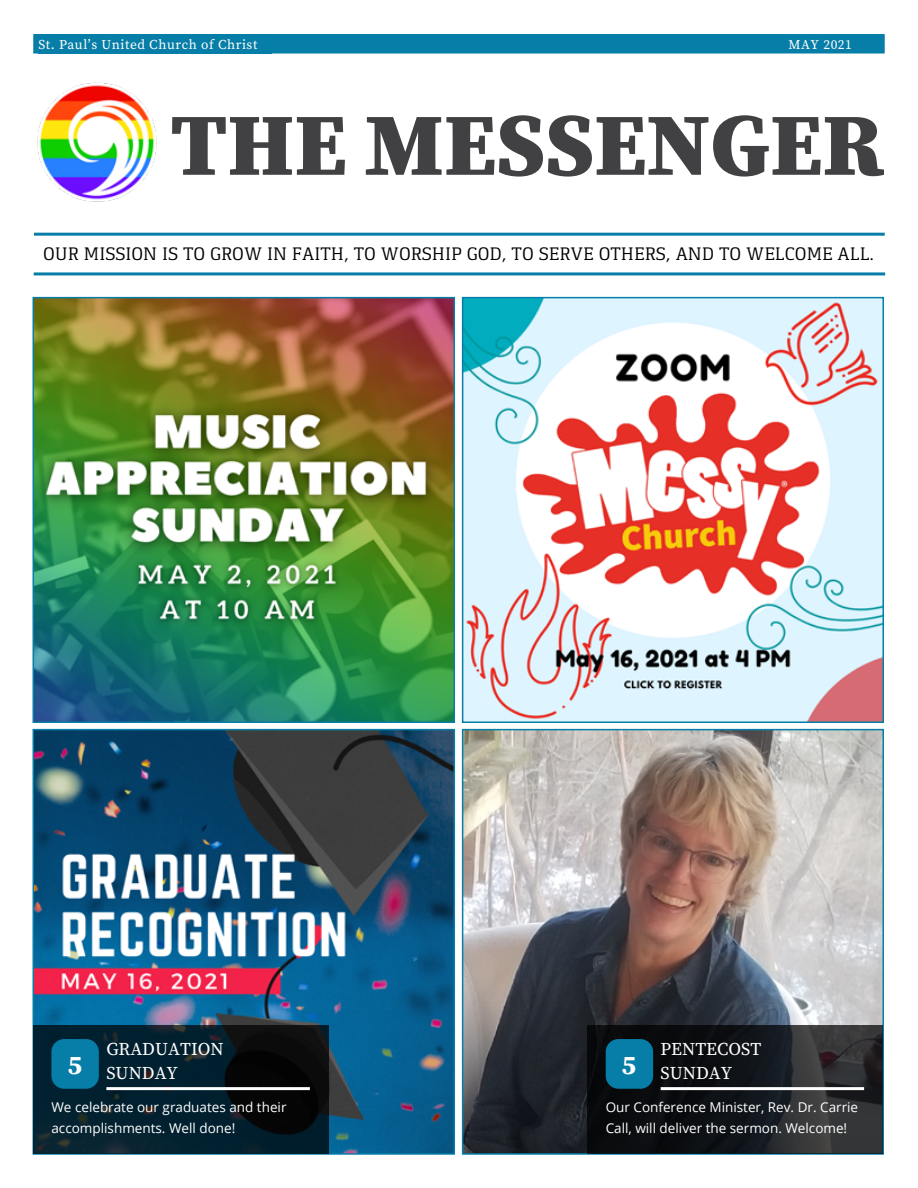
<style>
.page{position:relative;width:918px;height:1188px;background:#fff}
.page>*{position:absolute;margin:0;border:0;box-sizing:border-box;transform-origin:0 0}
.t1{font:900 88.5px "Source Serif Pro";color:#414042}
.t2{font:700 27px "Source Serif Pro";color:#fff}
.t3{font:18.75px "Gaspar";color:#000}
.t4{font:18px/24px "Source Serif Pro";color:#fff}
.t5{font:13.5px/21px "Open Sans";color:#fff}
.t6{font:13.5px "Source Serif Pro";letter-spacing:.04em;color:#fff}
</style>
<div class="page">
<img style="left:36px;top:300px;width:416px;height:420px">
<div style="left:33px;top:297px;width:422px;height:426px;border:2px solid #077ea8"></div>
<img style="left:465px;top:300px;width:416px;height:420px">
<div style="left:462px;top:297px;width:422px;height:426px;border:2px solid #077ea8"></div>
<img style="left:36px;top:732px;width:416px;height:420px">
<div style="left:33px;top:729px;width:422px;height:426px;border:2px solid #077ea8"></div>
<img style="left:465px;top:732px;width:416px;height:420px">
<div style="left:462px;top:729px;width:422px;height:426px;border:2px solid #077ea8"></div>
<svg style="left:588px;top:1025px;width:295px;height:129px;background:#1a1c1f"></svg>
<hr style="left:661px;top:1087px;width:203px;height:3px;background:#fff">
<svg style="left:33px;top:1025px;width:296px;height:129px;background:#051a24"></svg>
<hr style="left:106px;top:1087px;width:204px;height:3px;background:#fff">
<div style="left:51px;top:1039px;width:48px;height:50px;background:#077ea8;border-radius:13px"></div>
<div style="left:606px;top:1039px;width:47px;height:50px;background:#077ea8;border-radius:13px"></div>
<div style="left:33px;top:34px;width:852px;height:20px;background:#077ea8"></div>
<hr style="left:34px;top:233px;width:851px;height:3px;background:#077ea8">
<hr style="left:34px;top:272px;width:851px;height:3px;background:#077ea8">
<img style="left:37px;top:82px;width:120px;height:120px">
<p class="t6" style="left:38px;top:35px;width:220px">St. Paul’s United Church of Christ</p>
<p class="t6" style="left:788px;top:35px;width:65px">MAY 2021</p>
<h1 class="t1" style="left:170px;top:83px;width:715px">THE MESSENGER</h1>
<h3 class="t3" style="left:43px;top:243px;width:833px">OUR MISSION IS TO GROW IN FAITH, TO WORSHIP GOD, TO SERVE OTHERS, AND TO WELCOME ALL.</h3>
<h3 class="t4" style="left:106px;top:1037px;width:119px">GRADUATION<br>SUNDAY</h3>
<h2 class="t2" style="left:67px;top:1046px;width:16px">5</h2>
<h2 class="t2" style="left:622px;top:1046px;width:16px">5</h2>
<h3 class="t4" style="left:661px;top:1037px;width:102px">PENTECOST<br>SUNDAY</h3>
<p class="t5" style="left:51px;top:1097px;width:237px">We celebrate our graduates and their accomplishments. Well done!</p>
<p class="t5" style="left:606px;top:1097px;width:254px">Our Conference Minister, Rev. Dr. Carrie<br>Call, will deliver the sermon. Welcome!</p>
</div>
